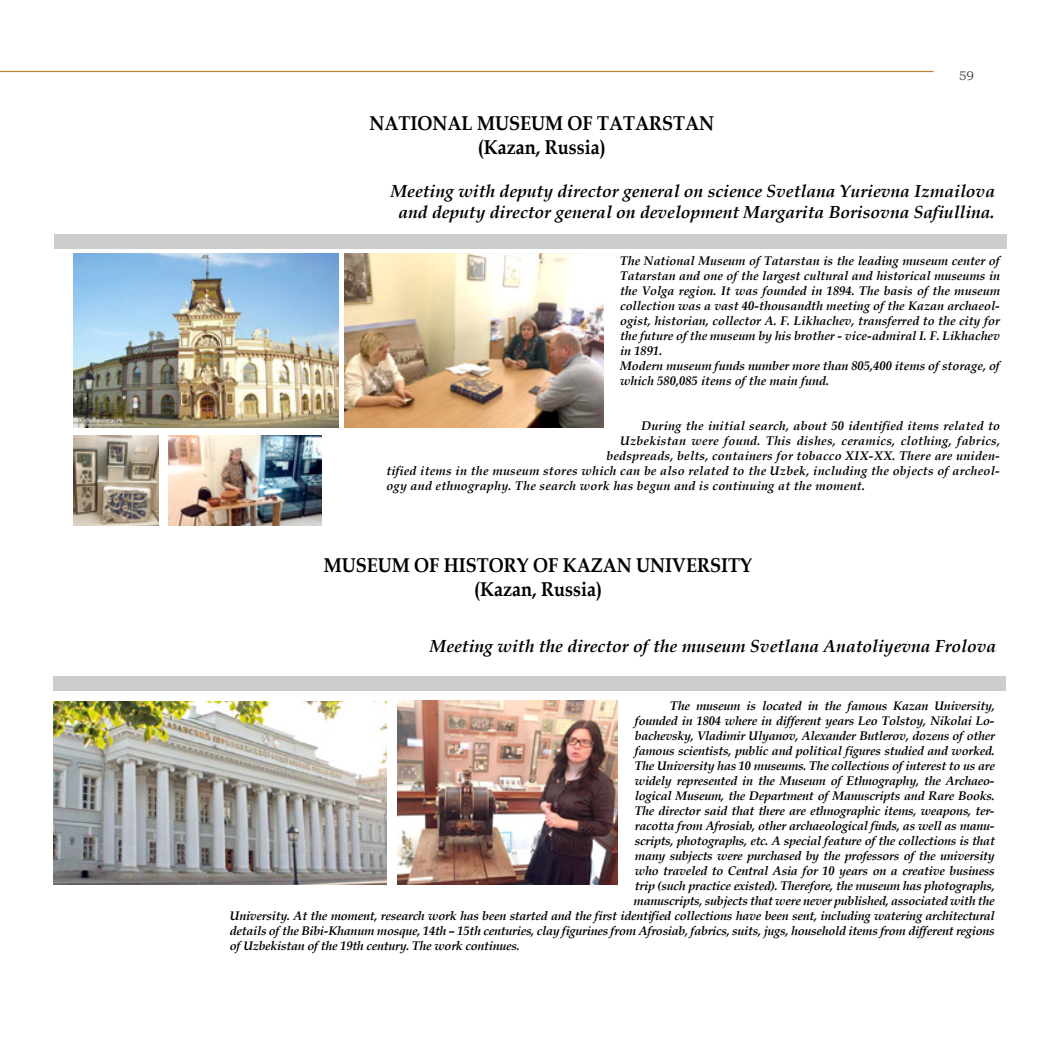
<style>
.page{position:relative;width:1063px;height:1063px;background:#fff}
.page>*{position:absolute;margin:0;border:0;box-sizing:border-box;transform-origin:0 0}
.t1{font:700 20px/24px "Book Antiqua";color:#000;text-align:center;scale:.9 1}
.t2{font:italic 700 17.5px/21px "Book Antiqua";color:#000;text-align:center}
.t3{font:italic 700 12.5px "Book Antiqua";letter-spacing:-.02em;color:#000}
.t4{font:italic 700 12.5px/15px "Book Antiqua";color:#000}
.t5{font:italic 700 12.5px "Book Antiqua";letter-spacing:.02em;color:#000}
.t6{font:12.5px "Bookman Old Style";color:#4d4d4f}
</style>
<div class="page">
<hr style="left:0;top:71px;width:934px;height:1px;background:#b88b30">
<img style="left:53px;top:701px;width:333px;height:184px">
<div style="left:54px;top:234px;width:952px;height:15px;background:#cdcdcd"></div>
<div style="left:53px;top:676px;width:953px;height:14px;background:#cdcdcd"></div>
<img style="left:73px;top:253px;width:265px;height:175px">
<img style="left:397px;top:701px;width:221px;height:184px">
<img style="left:169px;top:435px;width:152px;height:90px">
<img style="left:73px;top:435px;width:86px;height:90px">
<img style="left:344px;top:253px;width:259px;height:175px">
<h1 class="t1" style="left:370px;top:111px;width:384px">NATIONAL MUSEUM OF TATARSTAN (Kazan, Russia)</h1>
<p class="t6" style="left:959px;top:67px;width:17px">59</p>
<h2 class="t2" style="left:391px;top:180px;width:606px">Meeting with deputy director general on science Svetlana Yurievna Izmailova and deputy director general on development Margarita Borisovna Safiullina.</h2>
<p class="t4" style="left:620px;top:253px;width:381px">The National Museum of Tatarstan is the leading museum center of Tatarstan and one of the largest cultural and historical museums in the Volga region. It was founded in 1894. The basis of the museum collection was a vast 40-thousandth meeting of the Kazan archaeol&shy;ogist, historian, collector A. F. Likhachev, transferred to the city for the future of the museum by his brother - vice-admiral I. F. Likhachev in 1891.<br>Modern museum funds number more than 805,400 items of storage, of which 580,085 items of the main fund.</p>
<p class="t5" style="left:641px;top:417px;width:360px">During the initial search, about 50 identified items related to</p>
<p class="t5" style="left:620px;top:432px;width:382px">Uzbekistan were found. This dishes, ceramics, clothing, fabrics,</p>
<p class="t5" style="left:606px;top:447px;width:395px">bedspreads, belts, containers for tobacco ХIХ-ХХ. There are uniden-</p>
<p class="t5" style="left:386px;top:462px;width:615px">tified items in the museum stores which can be also related to the Uzbek, including the objects of archeol-</p>
<p class="t5" style="left:386px;top:477px;width:480px">ogy and ethnography. The search work has begun and is continuing at the moment.</p>
<h1 class="t1" style="left:324px;top:553px;width:478px">MUSEUM OF HISTORY OF KAZAN UNIVERSITY (Kazan, Russia)</h1>
<h2 class="t2" style="left:430px;top:635px;width:568px">Meeting with the director of the museum Svetlana Anatoliyevna Frolova</h2>
<p class="t3" style="left:670px;top:697px;width:326px">The museum is located in the famous Kazan University,</p>
<p class="t3" style="left:635px;top:712px;width:361px">founded in 1804 where in different years Leo Tolstoy, Nikolai Lo-</p>
<p class="t3" style="left:635px;top:727px;width:361px">bachevsky, Vladimir Ulyanov, Alexander Butlerov, dozens of other</p>
<p class="t3" style="left:635px;top:742px;width:361px">famous scientists, public and political figures studied and worked.</p>
<p class="t3" style="left:635px;top:757px;width:362px">The University has 10 museums. The collections of interest to us are</p>
<p class="t3" style="left:635px;top:772px;width:361px">widely represented in the Museum of Ethnography, the Archaeo-</p>
<p class="t3" style="left:635px;top:787px;width:362px">logical Museum, the Department of Manuscripts and Rare Books.</p>
<p class="t3" style="left:635px;top:802px;width:361px">The director said that there are ethnographic items, weapons, ter-</p>
<p class="t3" style="left:635px;top:817px;width:361px">racotta from Afrosiab, other archaeological finds, as well as manu-</p>
<p class="t3" style="left:635px;top:832px;width:361px">scripts, photographs, etc. A special feature of the collections is that</p>
<p class="t3" style="left:635px;top:847px;width:361px">many subjects were purchased by the professors of the university</p>
<p class="t3" style="left:635px;top:862px;width:361px">who traveled to Central Asia for 10 years on a creative business</p>
<p class="t3" style="left:635px;top:877px;width:361px">trip (such practice existed). Therefore, the museum has photographs,</p>
<p class="t3" style="left:634px;top:892px;width:363px">manuscripts, subjects that were never published, associated with the</p>
<p class="t3" style="left:230px;top:907px;width:766px">University. At the moment, research work has been started and the first identified collections have been sent, including watering architectural</p>
<p class="t3" style="left:230px;top:922px;width:766px">details of the Bibi-Khanum mosque, 14th – 15th centuries, clay figurines from Afrosiab, fabrics, suits, jugs, household items from different regions</p>
<p class="t3" style="left:230px;top:937px;width:292px">of Uzbekistan of the 19th century. The work continues.</p>
</div>
